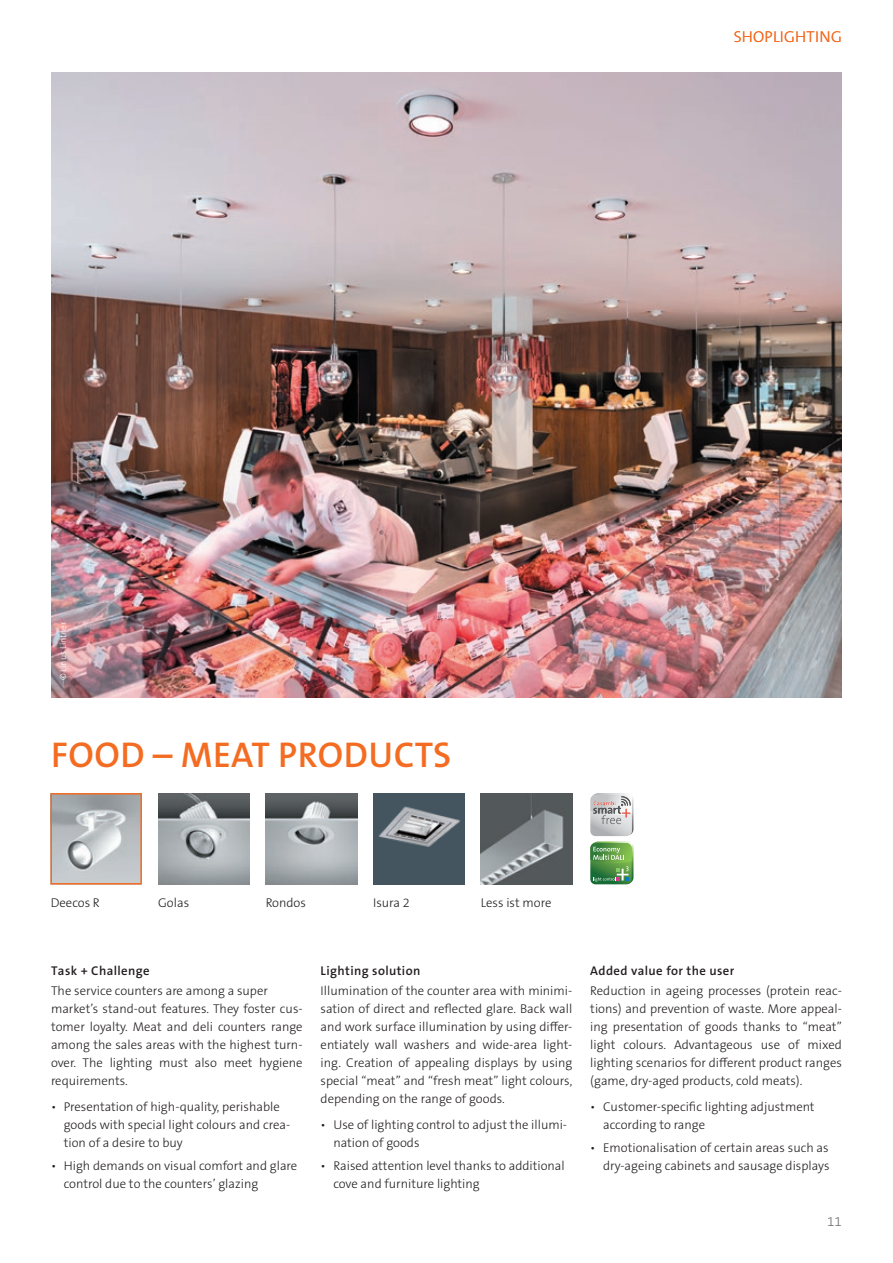
<style>
.page{position:relative;width:893px;height:1263px;background:#fff}
.page>*{position:absolute;margin:0;border:0;box-sizing:border-box;transform-origin:0 0}
.t1{font:600 36px "The Sans B W6";letter-spacing:.015em;color:#f36c22}
.t2{font:300 15.75px "The Sans B W3";letter-spacing:.015em;color:#f36c22}
.t3{font:300 13.5px "The Sans B W3";color:#6c6d70}
.t4{font:300 12.75px/18px "The Sans B W3";color:#231f20}
.t5{font:600 12.75px "The Sans B W6";letter-spacing:.03em;color:#231f20}
.t6{font:300 9px "The Sans B W3";color:#fff}
</style>
<div class="page">
<img style="left:51px;top:72px;width:791px;height:625px">
<img style="left:266px;top:793px;width:91px;height:91px">
<img style="left:158px;top:793px;width:92px;height:91px">
<img style="left:53px;top:796px;width:86px;height:85px">
<div style="left:50px;top:793px;width:92px;height:91px;border:2px solid #f36c22"></div>
<img style="left:373px;top:793px;width:92px;height:91px">
<img style="left:481px;top:793px;width:91px;height:91px">
<svg style="left:590px;top:793px;width:43px;height:91px"></svg>
<p class="t2" style="left:734px;top:26px;width:110px">SHOPLIGHTING</p>
<p class="t6" style="left:57px;top:680px;width:60px;rotate:-90deg">© Linus Lintner</p>
<h1 class="t1" style="left:51px;top:731px;width:402px">FOOD – MEAT PRODUCTS</h1>
<p class="t4" style="left:51px;top:893px;width:51px">Deecos R</p>
<p class="t4" style="left:158px;top:893px;width:33px">Golas</p>
<p class="t4" style="left:266px;top:893px;width:42px">Rondos</p>
<p class="t4" style="left:373px;top:893px;width:38px">Isura 2</p>
<p class="t4" style="left:481px;top:893px;width:72px">Less ist more</p>
<p class="t5" style="left:51px;top:962px;width:100px">Task + Challenge</p>
<p class="t4" style="left:51px;top:982px;width:253px">The service counters are among a super market’s stand-out features. They foster cus&shy;tomer loyalty. Meat and deli counters range among the sales areas with the highest turn&shy;over. The lighting must also meet hygiene requirements.</p>
<p class="t4" style="left:64px;top:1098px;width:228px;text-indent:-13px">• Presentation of high-quality, perishable goods with special light colours and crea&shy;tion of a desire to buy</p>
<p class="t4" style="left:64px;top:1156px;width:235px;text-indent:-13px">• High demands on visual comfort and glare control due to the counters’ glazing</p>
<p class="t5" style="left:321px;top:962px;width:101px">Lighting solution</p>
<p class="t4" style="left:321px;top:982px;width:253px;text-align:justify">Illumination of the counter area with minimi&shy;sation of direct and reflected glare. Back wall and work surface illumination by using differ&shy;entiately wall washers and wide-area light&shy;ing. Creation of appealing displays by using special “meat” and “fresh meat” light colours, depending on the range of goods.</p>
<p class="t4" style="left:333px;top:1116px;width:235px;text-indent:-13px">• Use of lighting control to adjust the illumi&shy;nation of goods</p>
<p class="t4" style="left:333px;top:1156px;width:233px;text-indent:-13px">• Raised attention level thanks to additional cove and furniture lighting</p>
<p class="t5" style="left:590px;top:962px;width:146px">Added value for the user</p>
<p class="t4" style="left:590px;top:982px;width:253px;text-align:justify">Reduction in ageing processes (protein reac&shy;tions) and prevention of waste. More appeal&shy;ing presentation of goods thanks to “meat” light colours. Advantageous use of mixed lighting scenarios for different product ranges (game, dry-aged products, cold meats).</p>
<p class="t4" style="left:603px;top:1098px;width:213px;text-indent:-13px">• Customer-specific lighting adjustment according to range</p>
<p class="t4" style="left:590px;top:1138px;width:241px;text-align:right">• Emotionalisation of certain areas such as dry-ageing cabinets and sausage displays</p>
<p class="t3" style="left:827px;top:1213px;width:16px">11</p>
</div>
